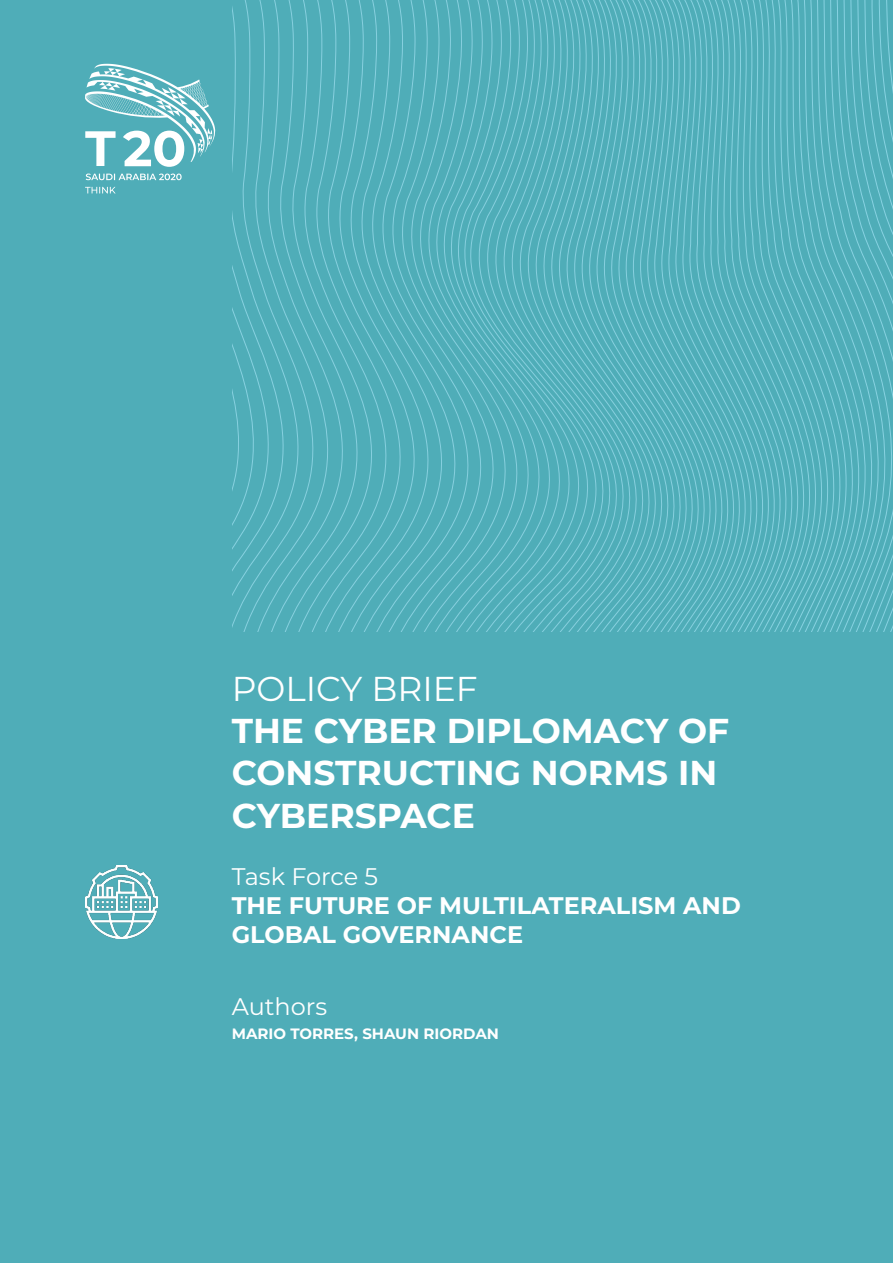
<style>
.page{position:relative;width:893px;height:1263px;background:#4fadb8}
.page>*{position:absolute;margin:0;border:0;box-sizing:border-box;transform-origin:0 0}
.t1{font:700 34.5px/42px "Montserrat";color:#fff}
.t2{font:34.5px "Montserrat";color:#fff}
.t3{font:700 24px/28.8px "Montserrat";color:#fff}
.t4{font:24px "Montserrat";color:#fff}
.t5{font:700 15px "Montserrat";color:#fff}
</style>
<div class="page">
<svg style="left:232px;top:6px;width:7px;height:622px"></svg>
<svg style="left:239px;top:0;width:12px;height:631px"></svg>
<svg style="left:251px;top:0;width:11px;height:631px"></svg>
<svg style="left:262px;top:9px;width:12px;height:622px"></svg>
<svg style="left:274px;top:0;width:11px;height:627px"></svg>
<svg style="left:285px;top:0;width:12px;height:631px"></svg>
<svg style="left:297px;top:0;width:11px;height:631px"></svg>
<svg style="left:308px;top:0;width:10px;height:631px"></svg>
<svg style="left:318px;top:0;width:11px;height:631px"></svg>
<svg style="left:329px;top:0;width:10px;height:631px"></svg>
<svg style="left:339px;top:0;width:9px;height:631px"></svg>
<svg style="left:348px;top:12px;width:10px;height:619px"></svg>
<svg style="left:358px;top:0;width:9px;height:631px"></svg>
<svg style="left:367px;top:0;width:8px;height:628px"></svg>
<svg style="left:375px;top:12px;width:9px;height:619px"></svg>
<svg style="left:384px;top:0;width:7px;height:631px"></svg>
<svg style="left:391px;top:0;width:8px;height:629px"></svg>
<svg style="left:399px;top:1px;width:6px;height:630px"></svg>
<svg style="left:421px;top:0;width:8px;height:631px"></svg>
<svg style="left:429px;top:0;width:8px;height:631px"></svg>
<svg style="left:437px;top:9px;width:7px;height:621px"></svg>
<svg style="left:444px;top:0;width:8px;height:631px"></svg>
<svg style="left:452px;top:0;width:8px;height:631px"></svg>
<svg style="left:460px;top:13px;width:7px;height:615px"></svg>
<svg style="left:467px;top:0;width:8px;height:631px"></svg>
<svg style="left:475px;top:0;width:7px;height:631px"></svg>
<svg style="left:482px;top:0;width:7px;height:631px"></svg>
<svg style="left:489px;top:0;width:8px;height:631px"></svg>
<svg style="left:497px;top:0;width:7px;height:631px"></svg>
<svg style="left:504px;top:0;width:7px;height:631px"></svg>
<svg style="left:511px;top:0;width:7px;height:631px"></svg>
<svg style="left:518px;top:0;width:7px;height:631px"></svg>
<svg style="left:525px;top:0;width:7px;height:631px"></svg>
<svg style="left:532px;top:0;width:7px;height:631px"></svg>
<svg style="left:539px;top:0;width:7px;height:631px"></svg>
<svg style="left:546px;top:0;width:7px;height:631px"></svg>
<svg style="left:553px;top:0;width:7px;height:631px"></svg>
<svg style="left:560px;top:0;width:7px;height:631px"></svg>
<svg style="left:567px;top:0;width:6px;height:631px"></svg>
<svg style="left:573px;top:0;width:7px;height:631px"></svg>
<svg style="left:580px;top:0;width:7px;height:631px"></svg>
<svg style="left:587px;top:0;width:7px;height:631px"></svg>
<svg style="left:594px;top:0;width:7px;height:631px"></svg>
<svg style="left:601px;top:0;width:6px;height:631px"></svg>
<svg style="left:607px;top:0;width:7px;height:631px"></svg>
<svg style="left:614px;top:0;width:7px;height:631px"></svg>
<svg style="left:621px;top:0;width:6px;height:631px"></svg>
<svg style="left:627px;top:0;width:7px;height:631px"></svg>
<svg style="left:634px;top:0;width:7px;height:631px"></svg>
<svg style="left:641px;top:0;width:7px;height:631px"></svg>
<svg style="left:648px;top:0;width:7px;height:631px"></svg>
<svg style="left:655px;top:0;width:6px;height:631px"></svg>
<svg style="left:661px;top:0;width:7px;height:631px"></svg>
<svg style="left:668px;top:0;width:7px;height:631px"></svg>
<svg style="left:675px;top:0;width:7px;height:631px"></svg>
<svg style="left:682px;top:0;width:7px;height:631px"></svg>
<svg style="left:689px;top:0;width:7px;height:631px"></svg>
<svg style="left:696px;top:0;width:7px;height:631px"></svg>
<svg style="left:703px;top:0;width:7px;height:631px"></svg>
<svg style="left:710px;top:0;width:7px;height:631px"></svg>
<svg style="left:717px;top:0;width:7px;height:631px"></svg>
<svg style="left:724px;top:0;width:7px;height:631px"></svg>
<svg style="left:731px;top:0;width:8px;height:631px"></svg>
<svg style="left:739px;top:0;width:7px;height:631px"></svg>
<svg style="left:746px;top:0;width:7px;height:631px"></svg>
<svg style="left:753px;top:0;width:8px;height:631px"></svg>
<svg style="left:761px;top:0;width:8px;height:631px"></svg>
<svg style="left:769px;top:0;width:7px;height:631px"></svg>
<svg style="left:776px;top:0;width:8px;height:631px"></svg>
<svg style="left:784px;top:0;width:8px;height:631px"></svg>
<svg style="left:792px;top:0;width:8px;height:631px"></svg>
<svg style="left:800px;top:0;width:8px;height:631px"></svg>
<svg style="left:808px;top:0;width:8px;height:631px"></svg>
<svg style="left:816px;top:0;width:8px;height:631px"></svg>
<svg style="left:824px;top:0;width:69px;height:631px"></svg>
<svg style="left:85px;top:64px;width:130px;height:129px"></svg>
<img style="left:85px;top:866px;width:72px;height:72px">
<p class="t2" style="left:232px;top:665px;width:247px">POLICY BRIEF</p>
<p class="t1" style="left:232px;top:708px;width:499px">THE CYBER DIPLOMACY OF<br>CONSTRUCTING NORMS IN<br>CYBERSPACE</p>
<p class="t4" style="left:232px;top:860px;width:148px">Task Force 5</p>
<p class="t3" style="left:232px;top:890px;width:511px">THE FUTURE OF MULTILATERALISM AND<br>GLOBAL GOVERNANCE</p>
<p class="t4" style="left:232px;top:990px;width:97px">Authors</p>
<p class="t5" style="left:232px;top:1022px;width:269px">MARIO TORRES, SHAUN RIORDAN</p>
</div>
